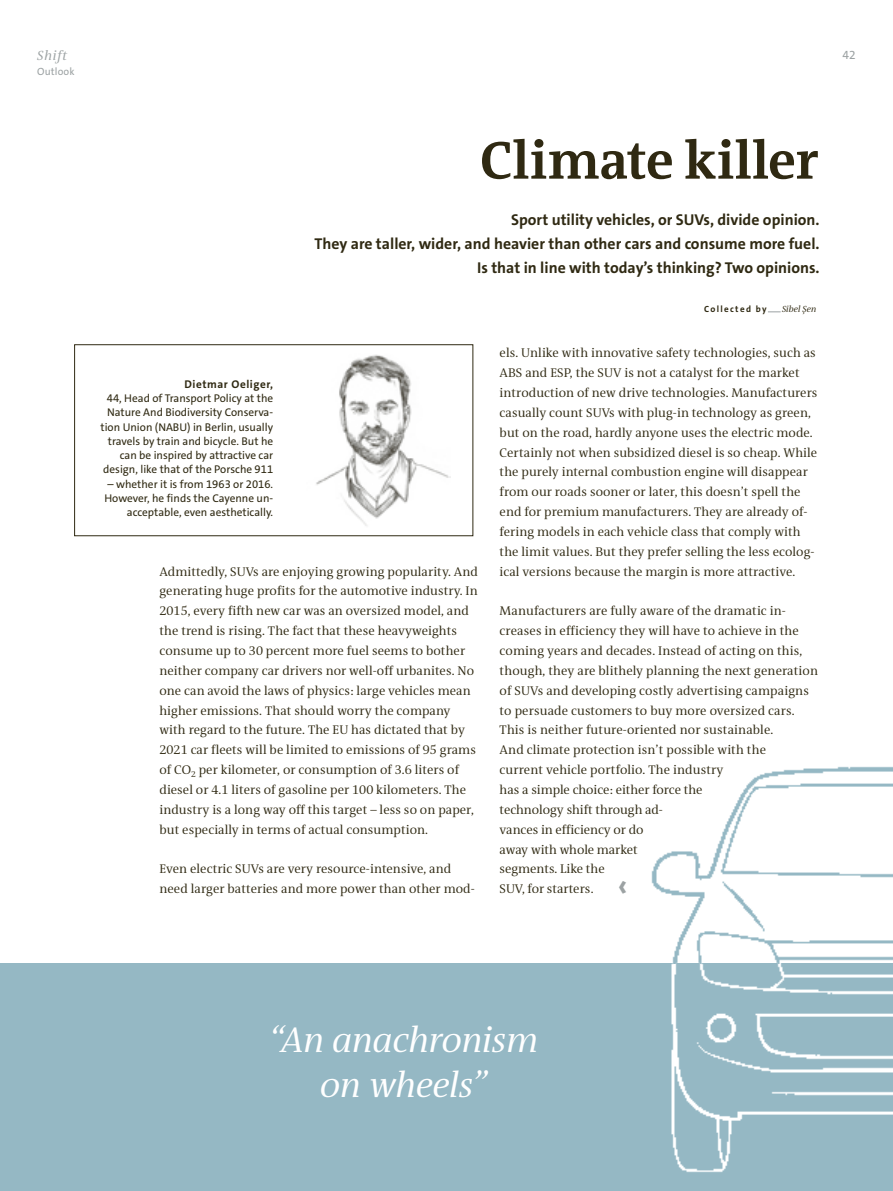
<style>
.page{position:relative;width:893px;height:1191px;background:#fff}
.page>*{position:absolute;margin:0;border:0;box-sizing:border-box;transform-origin:0 0}
.VW_NH_Headline_ENG_3{font:700 54px "VWAG The Antiqua";color:#2f2912}
.VW_NH_ENG_Zitat_18_l{font:italic 36px/45px "VWAG The Antiqua";letter-spacing:-.015em;color:#fff;text-align:center}
.VW_NH_ENG_Fließtext{font:700 33px "VWAG The Sans";color:#9ca2a3}
.VW_NH_ENG_Intro{font:700 15.75px/23.9px "VWAG The Sans";color:#2f2912;text-align:right}
.t1{font:italic 13.5px "VWAG The Antiqua";letter-spacing:.05em;color:#9ca2a3}
.VW_NH_Fließtext_ENG{font:12.75px/19.8px "VWAG The Antiqua";letter-spacing:.005em;color:#2f2912}
.t2{font:12px "VWAG The Sans";color:#9ca2a3}
.VW_NH_ENG_Kurzvita_7{font:11.25px/14.2px "VWAG The Sans";color:#2f2912;text-align:right}
.t3{font:10.5px "VWAG The Sans";letter-spacing:.01em;color:#9ca2a3}
.t4{font:700 9px "VWAG The Sans";letter-spacing:.15em;color:#2f2912}
.t5{font:italic 9px "VWAG The Antiqua";color:#2f2912}
.s1{font-weight:700}
</style>
<div class="page">
<div style="left:0;top:963px;width:893px;height:228px;background:#95b8c4"></div>
<svg style="left:768px;top:311px;width:13px;height:1px"></svg>
<div style="left:74px;top:344px;width:399px;height:192px;border:1px solid #2f2912"></div>
<img style="left:316px;top:354px;width:135px;height:172px">
<img style="left:651px;top:766px;width:242px;height:407px">
<p class="t1" style="left:37px;top:46px;width:32px">Shift</p>
<p class="t3" style="left:37px;top:64px;width:39px">Outlook</p>
<p class="t2" style="left:843px;top:47px;width:15px">42</p>
<p class="VW_NH_Headline_ENG_3" style="left:480px;top:126px;width:340px">Climate killer</p>
<p class="VW_NH_ENG_Intro" style="left:314px;top:208px;width:507px">Sport utility vehicles, or SUVs, divide opinion.<br>They are taller, wider, and heavier than other cars and consume more fuel.<br>Is that in line with today’s thinking? Two opinions.</p>
<p class="t4" style="left:704px;top:303px;width:64px">Collected by</p>
<p class="t5" style="left:782px;top:303px;width:36px">Sibel Şen</p>
<p class="VW_NH_ENG_Kurzvita_7" style="left:101px;top:377px;width:174px"><span class="s1">Dietmar Oeliger,<br></span>44, Head of Transport Policy at the<br>Nature And Biodiversity Conserva&shy;tion Union (NABU) in Berlin, usually travels by train and bicycle. But he can be inspired by attractive car design, like that of the Porsche 911</p>
<p class="VW_NH_ENG_Kurzvita_7" style="left:104px;top:477px;width:170px">– whether it is from 1963 or 2016.<br>However, he finds the Cayenne un&shy;acceptable, even aesthetically.</p>
<p class="VW_NH_Fließtext_ENG" style="left:159px;top:561px;width:320px">Admittedly, SUVs are enjoying growing popularity. And generating huge profits for the automotive industry. In 2015, every fifth new car was an oversized model, and the trend is rising. The fact that these heavyweights consume up to 30 percent more fuel seems to bother neither company car drivers nor well-off urbanites. No one can avoid the laws of physics: large vehicles mean higher emissions. That should worry the company with regard to the future. The EU has dictated that by 2021 car fleets will be limited to emissions of 95 grams of CO<sub>2</sub> per kilometer, or consumption of 3.6 liters of diesel or 4.1 liters of gasoline per 100 kilometers. The industry is a long way off this target – less so on paper, but especially in terms of actual consumption.</p>
<p class="VW_NH_Fließtext_ENG" style="left:159px;top:859px;width:317px">Even electric SUVs are very resource-intensive, and need larger batteries and more power than other mod-</p>
<p class="VW_NH_Fließtext_ENG" style="left:500px;top:343px;width:319px">els. Unlike with innovative safety technologies, such as ABS and ESP, the SUV is not a catalyst for the market introduction of new drive technologies. Manufacturers casually count SUVs with plug-in technology as green, but on the road, hardly anyone uses the electric mode.<br>Certainly not when subsidized diesel is so cheap. While the purely internal combustion engine will disappear from our roads sooner or later, this doesn’t spell the end for premium manufacturers. They are already of&shy;fering models in each vehicle class that comply with the limit values. But they prefer selling the less ecolog&shy;ical versions because the margin is more attractive.</p>
<p class="VW_NH_Fließtext_ENG" style="left:500px;top:601px;width:320px">Manufacturers are fully aware of the dramatic in&shy;creases in efficiency they will have to achieve in the coming years and decades. Instead of acting on this, though, they are blithely planning the next generation of SUVs and developing costly advertising campaigns to persuade customers to buy more oversized cars.<br>This is neither future-oriented nor sustainable.<br>And climate protection isn’t possible with the<br>current vehicle portfolio. The industry<br>has a simple choice: either force the<br>technology shift through ad-<br>vances in efficiency or do<br>away with whole market<br>segments. Like the<br>SUV, for starters.</p>
<p class="VW_NH_ENG_Fließtext" style="left:618px;top:864px;width:12px">‹</p>
<p class="VW_NH_ENG_Zitat_18_l" style="left:269px;top:1017px;width:271px">“An anachronism on wheels”</p>
</div>
